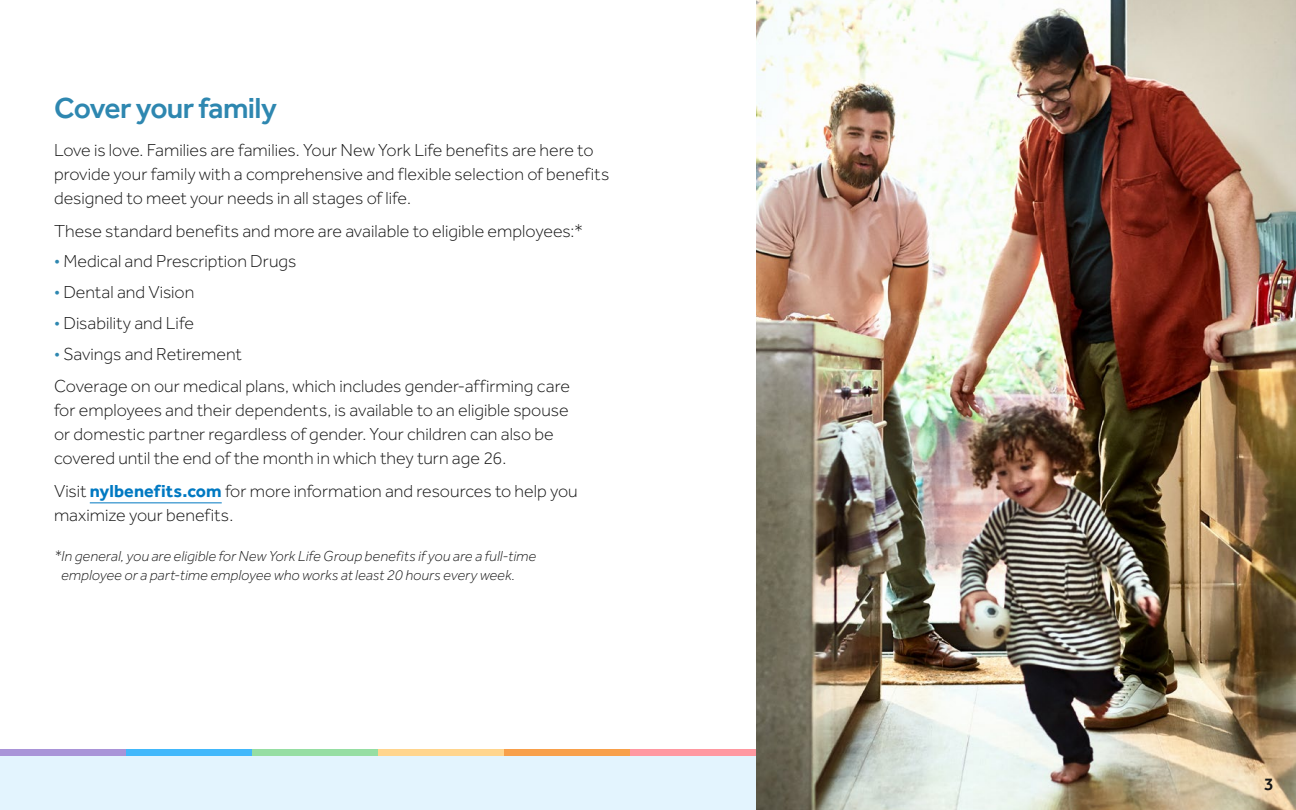
<style>
.page{position:relative;width:1296px;height:810px;background:#fff}
.page>*{position:absolute;margin:0;border:0;box-sizing:border-box;transform-origin:0 0}
.t1{font:500 30px "Effra";letter-spacing:-.02em;color:#2e87b0}
.t2{font:300 18px/24px "Effra";color:#171717}
.t3{font:500 18px "Effra";color:#171717}
.t4{font:italic 300 15px/19.5px "Effra";letter-spacing:.01em;color:#171717}
.s1{color:#2e87b0}
.s2{font-weight:700;color:#0079c2}
</style>
<div class="page">
<div style="left:0;top:756px;width:1296px;height:54px;background:#e3f4fe"></div>
<img style="left:756px;top:0;width:540px;height:810px">
<hr style="left:90px;top:502px;width:132px;height:1px;background:#0079c2">
<div style="left:0;top:749px;width:126px;height:7px;background:#a994d8"></div>
<div style="left:126px;top:749px;width:126px;height:7px;background:#42b8fb"></div>
<div style="left:252px;top:749px;width:126px;height:7px;background:#96dea3"></div>
<div style="left:378px;top:749px;width:126px;height:7px;background:#ffd58e"></div>
<div style="left:504px;top:749px;width:126px;height:7px;background:#f8a04b"></div>
<div style="left:630px;top:749px;width:126px;height:7px;background:#ff98a1"></div>
<h1 class="t1" style="left:54px;top:91px;width:224px">Cover your family</h1>
<p class="t2" style="left:54px;top:138px;width:557px">Love is love. Families are families. Your New York Life benefits are here to provide your family with a comprehensive and flexible selection of benefits designed to meet your needs in all stages of life.</p>
<p class="t2" style="left:54px;top:219px;width:531px">These standard benefits and more are available to eligible employees:*</p>
<p class="t2" style="left:54px;top:249px;width:244px"><span class="s1">•</span> Medical and Prescription Drugs</p>
<p class="t2" style="left:54px;top:280px;width:142px"><span class="s1">•</span> Dental and Vision</p>
<p class="t2" style="left:54px;top:311px;width:141px"><span class="s1">•</span> Disability and Life</p>
<p class="t2" style="left:54px;top:337px;width:517px;line-height:32.7px"><span class="s1">•</span> Savings and Retirement<br>Coverage on our medical plans, which includes gender-affirming care</p>
<p class="t2" style="left:54px;top:398px;width:516px">for employees and their dependents, is available to an eligible spouse or domestic partner regardless of gender. Your children can also be covered until the end of the month in which they turn age 26.</p>
<p class="t2" style="left:54px;top:479px;width:525px">Visit <span class="s2">nylbenefits.com</span> for more information and resources to help you maximize your benefits.</p>
<p class="t4" style="left:61px;top:546px;width:477px;text-indent:-7px">*In general, you are eligible for New York Life Group benefits if you are a full-time employee or a part-time employee who works at least 20 hours every week.</p>
<p class="t3" style="left:1264px;top:773px;width:11px">3</p>
</div>
